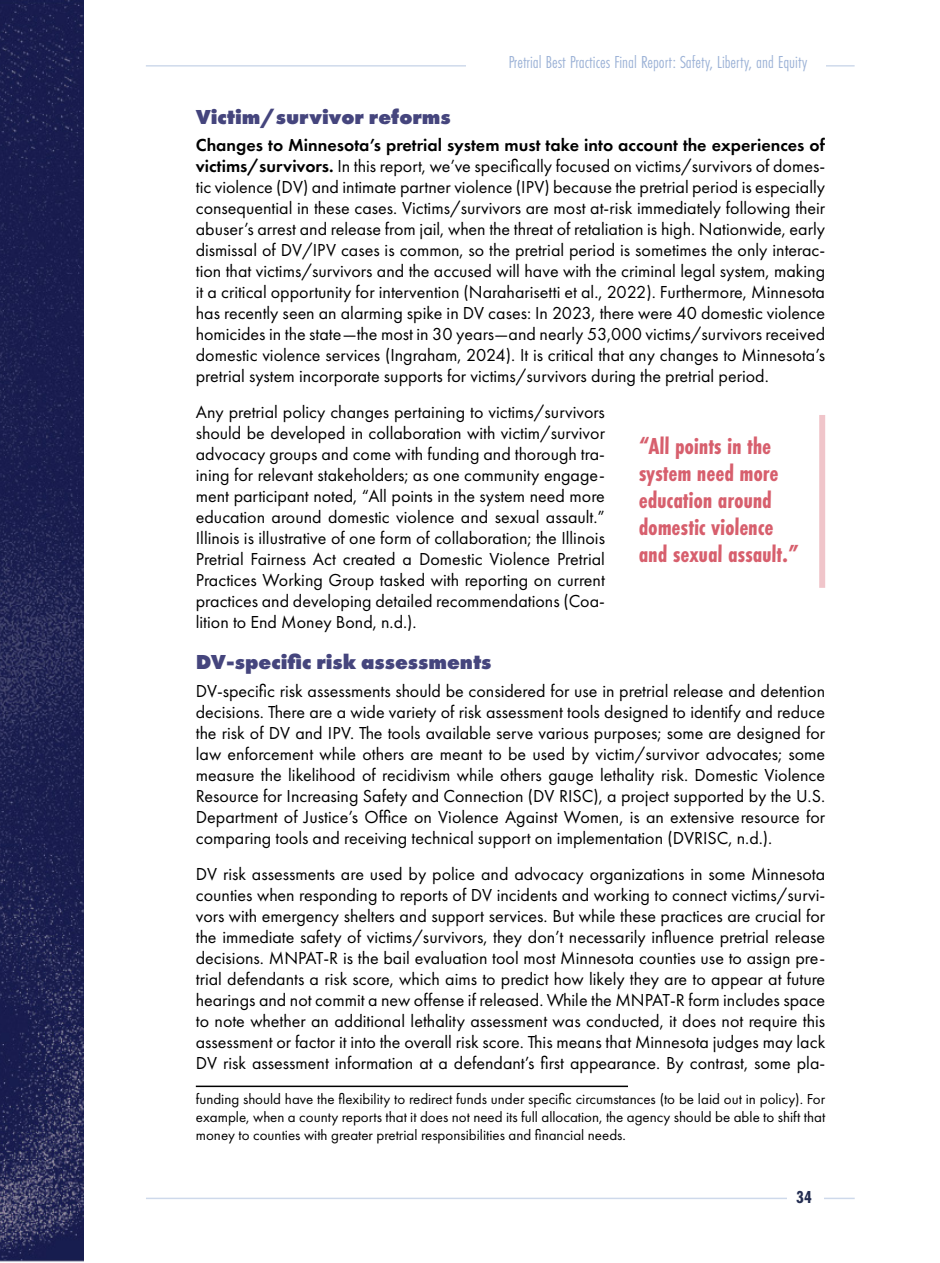
<style>
.page{position:relative;width:940px;height:1263px;background:#fff}
.page>*{position:absolute;margin:0;border:0;box-sizing:border-box;transform-origin:0 0}
.Quotes{font:700 24px/27px "Futura PT Cond";color:#d75f6d}
.Title_2{font:800 21px "Futura PT";color:#45457d}
.t1{font:18px/21px "Futura PT";color:#000;text-align:justify}
.t2{font:18px "Futura PT Cond";color:#5c80bc}
.t3{font:700 18px "Futura PT Cond";color:#242e52}
.t4{font:15px/18px "Futura PT";color:#000;text-align:justify}
.s1{font-weight:600}
</style>
<div class="page">
<img style="left:0;top:0;width:83px;height:1262px">
<hr style="left:146px;top:65px;width:708px;height:2px;background:#5c80bc">
<hr style="left:146px;top:1197px;width:708px;height:2px;background:#5c80bc">
<div style="left:467px;top:50px;width:359px;height:30px;background:#fff"></div>
<div style="left:787px;top:1181px;width:37px;height:30px;background:#fff"></div>
<hr style="left:196px;top:1085px;width:432px;height:2px;background:#000">
<div style="left:819px;top:415px;width:6px;height:173px;background:#f0c5ca"></div>
<p class="t2" style="left:508px;top:52px;width:300px">Pretrial Best Practices Final Report: Safety, Liberty, and Equity</p>
<p class="Title_2" style="left:196px;top:103px;width:256px">Victim/survivor reforms</p>
<p class="t1" style="left:196px;top:134px;width:631px"><span class="s1">Changes to Minnesota’s pretrial system must take into account the experiences of victims/survivors.</span> In this report, we’ve specifically focused on victims/survivors of domes&shy;tic violence (DV) and intimate partner violence (IPV) because the pretrial period is especially consequential in these cases. Victims/survivors are most at-risk immediately following their abuser’s arrest and release from jail, when the threat of retaliation is high. Nationwide, early dismissal of DV/IPV cases is common, so the pretrial period is sometimes the only interac&shy;tion that victims/survivors and the accused will have with the criminal legal system, making it a critical opportunity for intervention (Naraharisetti et al., 2022). Furthermore, Minnesota has recently seen an alarming spike in DV cases: In 2023, there were 40 domestic violence homicides in the state—the most in 30 years—and nearly 53,000 victims/survivors received domestic violence services (Ingraham, 2024). It is critical that any changes to Minnesota’s pretrial system incorporate supports for victims/survivors during the pretrial period.</p>
<p class="t1" style="left:196px;top:401px;width:411px">Any pretrial policy changes pertaining to victims/survivors should be developed in collaboration with victim/survivor advocacy groups and come with funding and thorough tra&shy;ining for relevant stakeholders; as one community engage&shy;ment participant noted, “All points in the system need more education around domestic violence and sexual assault.” Illinois is illustrative of one form of collaboration; the Illinois Pretrial Fairness Act created a Domestic Violence Pretrial Practices Working Group tasked with reporting on current practices and developing detailed recommendations (Coa&shy;lition to End Money Bond, n.d.).</p>
<p class="Title_2" style="left:196px;top:648px;width:297px">DV-specific risk assessments</p>
<p class="t1" style="left:196px;top:680px;width:631px">DV-specific risk assessments should be considered for use in pretrial release and detention decisions. There are a wide variety of risk assessment tools designed to identify and reduce the risk of DV and IPV. The tools available serve various purposes; some are designed for law enforcement while others are meant to be used by victim/survivor advocates; some measure the likelihood of recidivism while others gauge lethality risk. Domestic Violence Resource for Increasing Safety and Connection (DV RISC), a project supported by the U.S.<br>Department of Justice’s Office on Violence Against Women, is an extensive resource for comparing tools and receiving technical support on implementation (DVRISC, n.d.).</p>
<p class="t1" style="left:196px;top:863px;width:631px">DV risk assessments are used by police and advocacy organizations in some Minnesota counties when responding to reports of DV incidents and working to connect victims/survi&shy;vors with emergency shelters and support services. But while these practices are crucial for the immediate safety of victims/survivors, they don’t necessarily influence pretrial release decisions. MNPAT-R is the bail evaluation tool most Minnesota counties use to assign pre&shy;trial defendants a risk score, which aims to predict how likely they are to appear at future hearings and not commit a new offense if released. While the MNPAT-R form includes space to note whether an additional lethality assessment was conducted, it does not require this assessment or factor it into the overall risk score. This means that Minnesota judges may lack DV risk assessment information at a defendant’s first appearance. By contrast, some pla-</p>
<p class="t4" style="left:196px;top:1090px;width:631px">funding should have the flexibility to redirect funds under specific circumstances (to be laid out in policy). For example, when a county reports that it does not need its full allocation, the agency should be able to shift that money to counties with greater pretrial responsibilities and financial needs.</p>
<p class="Quotes" style="left:638px;top:433px;width:162px">“All points in the system need more education around domestic violence and sexual assault.”</p>
<p class="t3" style="left:796px;top:1186px;width:17px">34</p>
</div>
